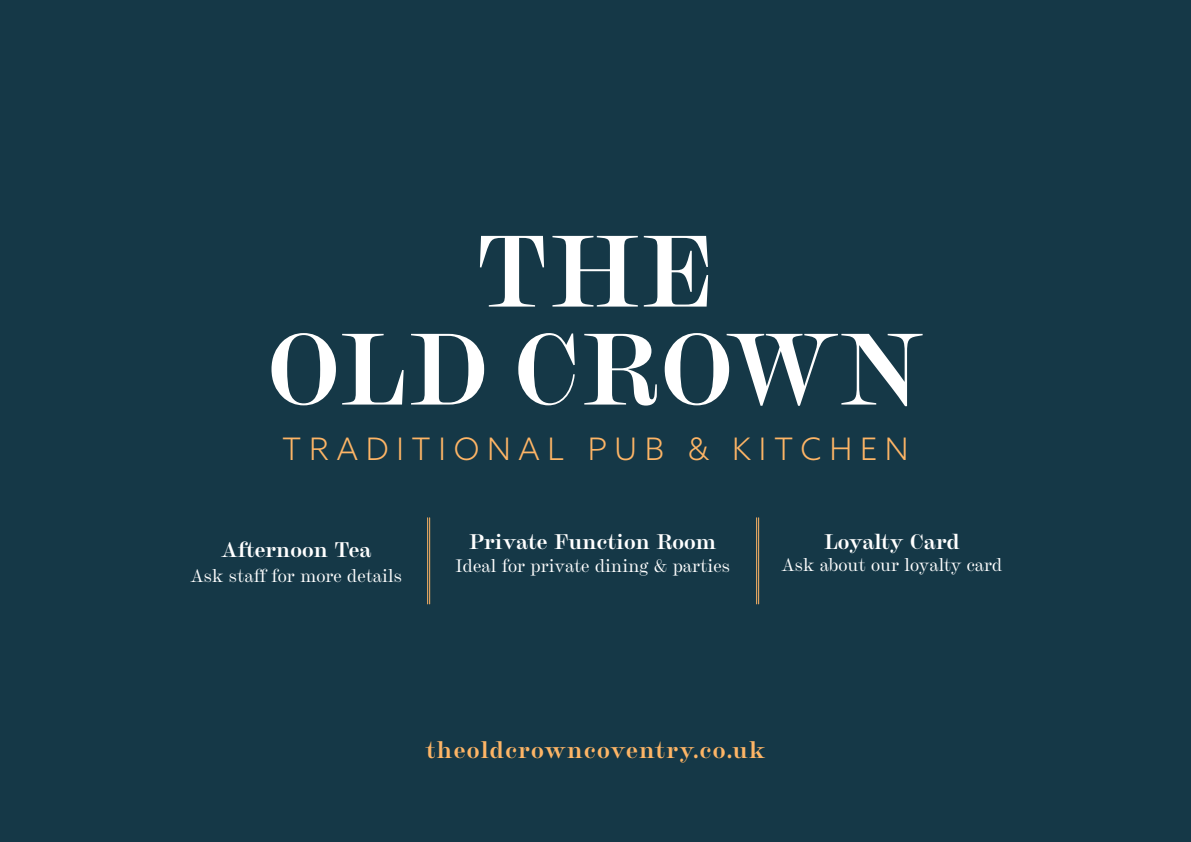
<style>
.page{position:relative;width:1191px;height:842px;background:#153847}
.page>*{position:absolute;margin:0;border:0;box-sizing:border-box;transform-origin:0 0}
.t1{font:700 101px/98px "Chapman";letter-spacing:.025em;color:#fff;text-align:center}
.t2{font:300 31px "Azo Sans";letter-spacing:.25em;color:#feb566}
.t3{font:700 23.3px "Chapman";letter-spacing:.05em;color:#feb566}
.t4{font:700 21.1px "Chapman";color:#fff}
.t5{font:18px "Chapman";color:#fff}
</style>
<div class="page">
<hr style="left:429px;top:518px;width:1px;height:86px;background:#feb566">
<hr style="left:427px;top:518px;width:1px;height:86px;background:#feb566">
<hr style="left:758px;top:518px;width:1px;height:86px;background:#feb566">
<hr style="left:756px;top:518px;width:1px;height:86px;background:#feb566">
<h1 class="t1" style="left:267px;top:213px;width:657px">THE<br>OLD CROWN</h1>
<h2 class="t2" style="left:282px;top:428px;width:628px">TRADITIONAL PUB &amp; KITCHEN</h2>
<p class="t4" style="left:221px;top:533px;width:152px">Afternoon Tea</p>
<p class="t5" style="left:191px;top:562px;width:213px">Ask staff for more details</p>
<p class="t4" style="left:469px;top:526px;width:249px">Private Function Room</p>
<p class="t5" style="left:455px;top:553px;width:276px">Ideal for private dining &amp; parties</p>
<p class="t4" style="left:824px;top:526px;width:137px">Loyalty Card</p>
<p class="t5" style="left:781px;top:551px;width:222px">Ask about our loyalty card</p>
<p class="t3" style="left:426px;top:733px;width:341px">theoldcrowncoventry.co.uk</p>
</div>
